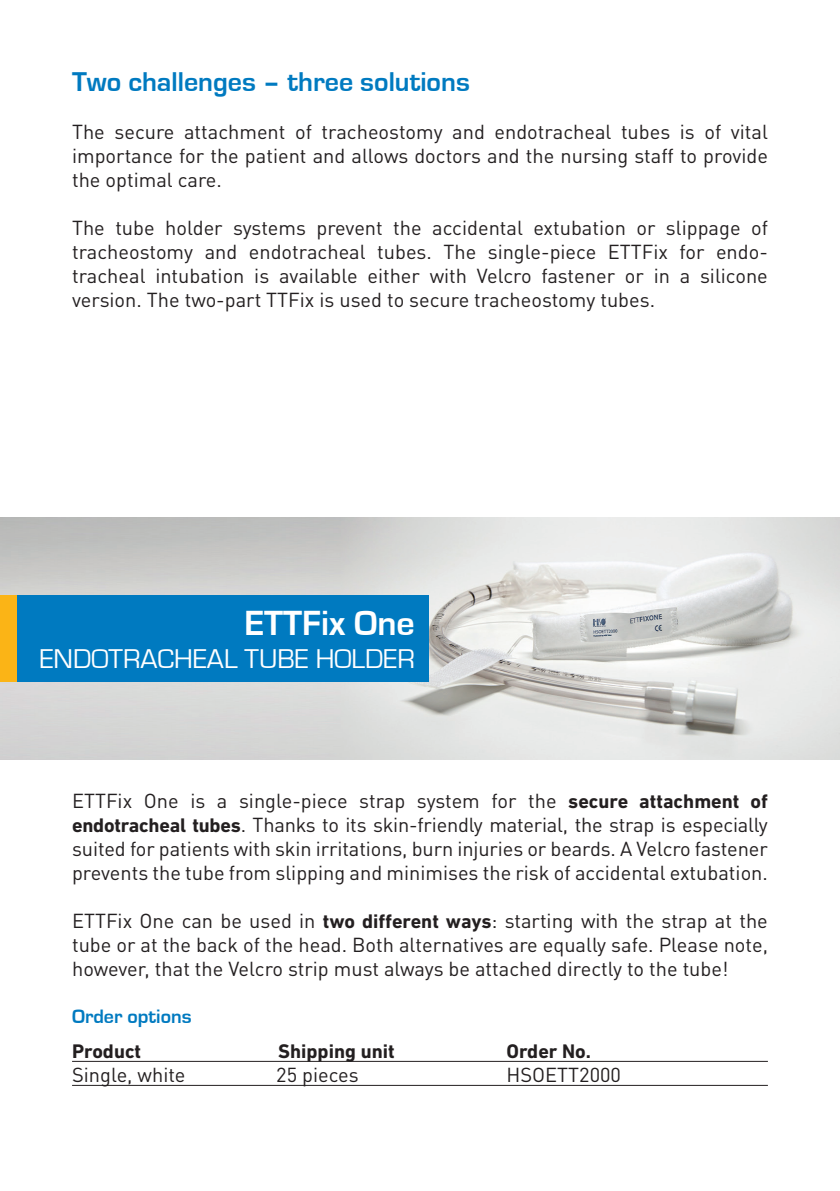
<style>
.page{position:relative;width:840px;height:1191px;background:#fff}
.page>*{position:absolute;margin:0;border:0;box-sizing:border-box;transform-origin:0 0}
.t1{font:700 36px "Eurostile";color:#fff}
.t2{font:700 28px "Eurostile";color:#007ac0}
.t3{font:28px "Eurostile";color:#fff}
.t4{font:20px/24px "DINOT";color:#231f20;text-align:justify}
.t5{font:700 20px "DIN Next LT Pro";color:#231f20}
.t6{font:700 20px "Eurostile";color:#007ac0}
.s1{font-family:"DIN Next LT Pro";font-weight:700}
</style>
<div class="page">
<img style="left:0;top:517px;width:839px;height:242px">
<hr style="left:72px;top:1061px;width:695px;height:1px;background:#231f20">
<hr style="left:72px;top:1085px;width:695px;height:1px;background:#231f20">
<div style="left:0;top:595px;width:428px;height:87px;background:#007ac0"></div>
<div style="left:0;top:595px;width:17px;height:87px;background:#fbb416"></div>
<h2 class="t2" style="left:72px;top:66px;width:399px">Two challenges – three solutions</h2>
<p class="t4" style="left:72px;top:119px;width:697px">The secure attachment of tracheostomy and endotracheal tubes is of vital importance for the patient and allows doctors and the nursing staff to provide the optimal care.</p>
<p class="t4" style="left:72px;top:215px;width:697px">The tube holder systems prevent the accidental extubation or slippage of tracheostomy and endotracheal tubes. The single-piece ETTFix for endo&shy;tracheal intubation is available either with Velcro fastener or in a silicone version. The two-part TTFix is used to secure tracheostomy tubes.</p>
<h1 class="t1" style="left:244px;top:603px;width:171px">ETTFix One</h1>
<h2 class="t3" style="left:40px;top:644px;width:376px">ENDOTRACHEAL TUBE HOLDER</h2>
<p class="t4" style="left:72px;top:788px;width:697px">ETTFix One is a single-piece strap system for the <span class="s1">secure attachment of endotracheal tubes</span>. Thanks to its skin-friendly material, the strap is especially suited for patients with skin irritations, burn injuries or beards. A Velcro fastener prevents the tube from slipping and minimises the risk of accidental extubation.</p>
<p class="t4" style="left:72px;top:908px;width:697px">ETTFix One can be used in <span class="s1">two different ways</span>: starting with the strap at the tube or at the back of the head. Both alternatives are equally safe. Please note, however, that the Velcro strip must always be attached directly to the tube!</p>
<p class="t6" style="left:72px;top:1005px;width:121px">Order options</p>
<p class="t5" style="left:72px;top:1039px;width:71px">Product</p>
<p class="t5" style="left:278px;top:1039px;width:118px">Shipping unit</p>
<p class="t5" style="left:506px;top:1039px;width:86px">Order No.</p>
<p class="t4" style="left:72px;top:1062px;width:115px">Single, white</p>
<p class="t4" style="left:276px;top:1062px;width:84px">25 pieces</p>
<p class="t4" style="left:506px;top:1062px;width:116px">HSOETT2000</p>
</div>
